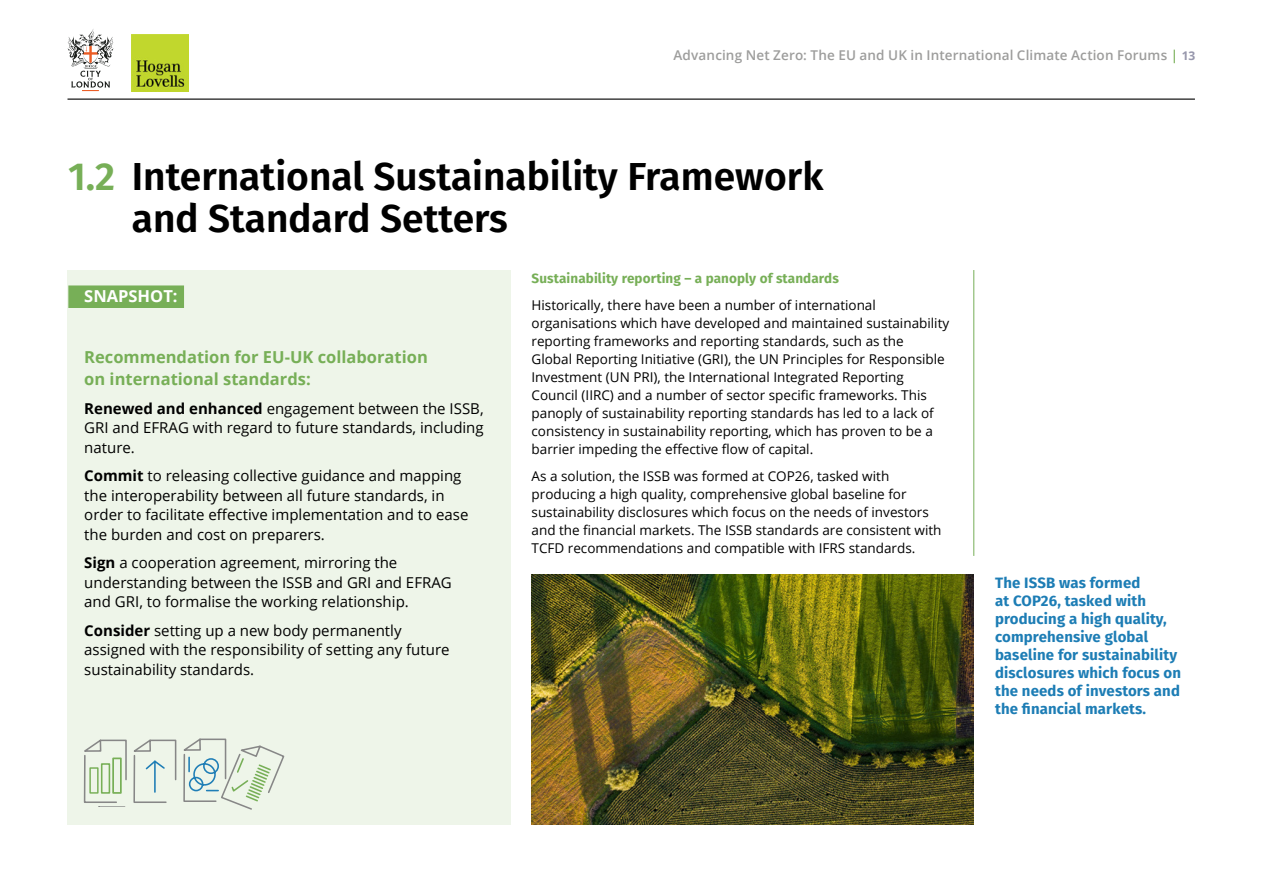
<style>
.page{position:relative;width:1263px;height:893px;background:#fff}
.page>*{position:absolute;margin:0;border:0;box-sizing:border-box;transform-origin:0 0}
.FiraSansBold_Heads_2{font:600 39px/42px "Fira Sans";color:#000}
.Snapshot_headling_gr{font:700 16.5px/22.5px "Open Sans";color:#77af57}
.Snapshot_Green_Block{font:700 16.5px "Open Sans";color:#fff}
.Snapshot_text_10_13{font:15px/19.5px "Open Sans";color:#000}
.t1{font:700 15px/18px "Fira Sans";letter-spacing:.01em;color:#1d7db5}
.OpenSans_9_12_Text_G{font:13.5px/18px "Open Sans";color:#000}
.t2{font:600 13.5px "Open Sans";letter-spacing:.01em;color:#9d9d9c}
.FiraSansBold_crosshe{font:700 13.5px "Fira Sans";letter-spacing:.01em;color:#77af57}
.s1{color:#77af57}
.s2{font-weight:700;font-size:12px;color:#9797ac}
.s3{font-weight:700}
</style>
<div class="page">
<svg style="left:68px;top:29px;width:46px;height:62px"></svg>
<hr style="left:68px;top:99px;width:1127px;height:1px;background:#000">
<img style="left:132px;top:34px;width:57px;height:57px">
<div style="left:67px;top:270px;width:443px;height:555px;background:#eef5e9"></div>
<div style="left:68px;top:285px;width:116px;height:23px;background:#77af57"></div>
<hr style="left:973px;top:270px;width:1px;height:286px;background:#77af57">
<img style="left:531px;top:574px;width:442px;height:251px">
<svg style="left:83px;top:738px;width:202px;height:72px"></svg>
<p class="t2" style="left:673px;top:46px;width:523px">Advancing Net Zero: The EU and UK in International Climate Action Forums <span class="s1">|</span> <span class="s2">13</span></p>
<p class="FiraSansBold_Heads_2" style="left:132px;top:153px;width:693px;text-indent:-64px"><span class="s1">1.2</span> International Sustainability Framework and Standard Setters</p>
<p class="Snapshot_Green_Block" style="left:84px;top:285px;width:95px">SNAPSHOT:</p>
<p class="Snapshot_headling_gr" style="left:84px;top:345px;width:345px">Recommendation for EU-UK collaboration on international standards:</p>
<p class="Snapshot_text_10_13" style="left:84px;top:398px;width:401px;text-align:justify"><span class="s3">Renewed and enhanced</span> engagement between the ISSB, GRI and EFRAG with regard to future standards, including nature.</p>
<p class="Snapshot_text_10_13" style="left:84px;top:465px;width:386px"><span class="s3">Commit</span> to releasing collective guidance and mapping the interoperability between all future standards, in order to facilitate effective implementation and to ease the burden and cost on preparers.</p>
<p class="Snapshot_text_10_13" style="left:84px;top:552px;width:369px"><span class="s3">Sign</span> a cooperation agreement, mirroring the understanding between the ISSB and GRI and EFRAG and GRI, to formalise the working relationship.</p>
<p class="Snapshot_text_10_13" style="left:84px;top:620px;width:367px"><span class="s3">Consider</span> setting up a new body permanently assigned with the responsibility of setting any future sustainability standards.</p>
<p class="FiraSansBold_crosshe" style="left:531px;top:267px;width:309px">Sustainability reporting – a panoply of standards</p>
<p class="OpenSans_9_12_Text_G" style="left:531px;top:295px;width:419px">Historically, there have been a number of international organisations which have developed and maintained sustainability reporting frameworks and reporting standards, such as the<br>Global Reporting Initiative (GRI), the UN Principles for Responsible Investment (UN PRI), the International Integrated Reporting Council (IIRC) and a number of sector specific frameworks. This panoply of sustainability reporting standards has led to a lack of consistency in sustainability reporting, which has proven to be a barrier impeding the effective flow of capital.</p>
<p class="OpenSans_9_12_Text_G" style="left:531px;top:466px;width:411px">As a solution, the ISSB was formed at COP26, tasked with producing a high quality, comprehensive global baseline for sustainability disclosures which focus on the needs of investors and the financial markets. The ISSB standards are consistent with TCFD recommendations and compatible with IFRS standards.</p>
<p class="t1" style="left:995px;top:573px;width:187px">The ISSB was formed<br>at COP26, tasked with producing a high quality, comprehensive global baseline for sustainability disclosures which focus on the needs of investors and the financial markets.</p>
</div>
